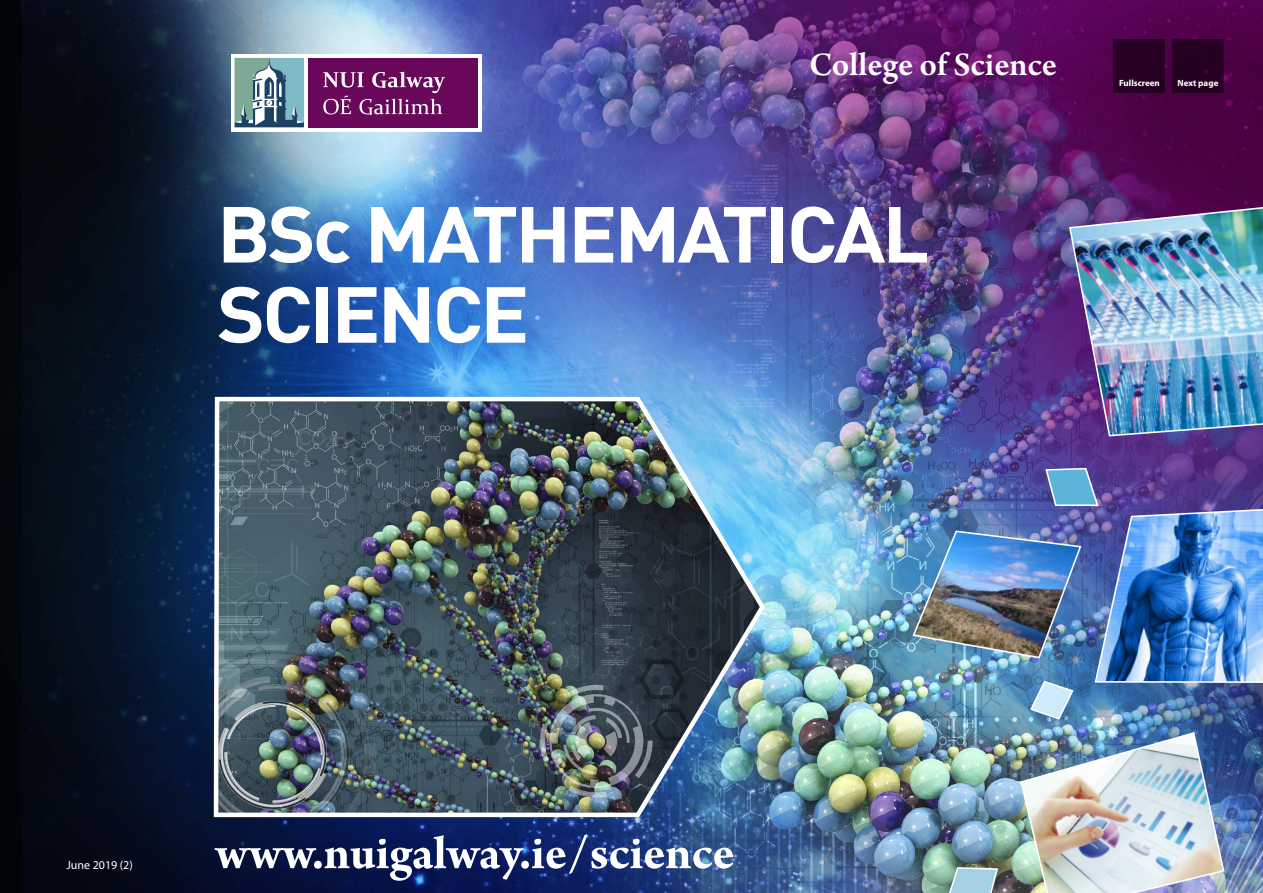
<style>
.page{position:relative;width:1263px;height:893px;background:#fff}
.page>*{position:absolute;margin:0;border:0;box-sizing:border-box;transform-origin:0 0}
.t1{font:700 78px/80.2px "DIN";letter-spacing:-.04em;color:#fff;scale:1.05 1}
.t2{font:600 34.65px "Arno Pro";letter-spacing:-.005em;color:#fff}
.t3{font:12px "Myriad Pro";color:#fff}
.t4{font:700 9px "Myriad Pro";color:#fff}
</style>
<div class="page">
<img style="left:0;top:0;width:1263px;height:893px">
<img style="left:1068px;top:200px;width:195px;height:237px">
<img style="left:1019px;top:731px;width:206px;height:162px">
<svg style="left:944px;top:857px;width:55px;height:36px;background:#8babaf"></svg>
<img style="left:911px;top:458px;width:352px;height:263px">
<div style="left:1172px;top:39px;width:52px;height:53px;background:#250121"></div>
<div style="left:1113px;top:39px;width:52px;height:53px;background:#270024"></div>
<img style="left:211px;top:393px;width:557px;height:426px">
<svg style="left:214px;top:834px;width:519px;height:47px"></svg>
<svg style="left:231px;top:54px;width:250px;height:77px"></svg>
<div style="left:308px;top:58px;width:169px;height:69px;background:#69085a"></div>
<svg style="left:323px;top:95px;width:28px;height:19px"></svg>
<svg style="left:359px;top:99px;width:83px;height:16px"></svg>
<svg style="left:323px;top:72px;width:41px;height:16px"></svg>
<svg style="left:372px;top:72px;width:73px;height:21px"></svg>
<svg style="left:235px;top:58px;width:69px;height:69px;background:#789ea6"></svg>
<p class="t2" style="left:809px;top:45px;width:249px">College of Science</p>
<p class="t1" style="left:217px;top:191px;width:680px">BSc MATHEMATICAL<br>SCIENCE</p>
<p class="t4" style="left:1119px;top:78px;width:42px">Fullscreen</p>
<p class="t4" style="left:1177px;top:78px;width:42px">Next page</p>
<p class="t3" style="left:66px;top:858px;width:68px">June 2019 (2)</p>
</div>
